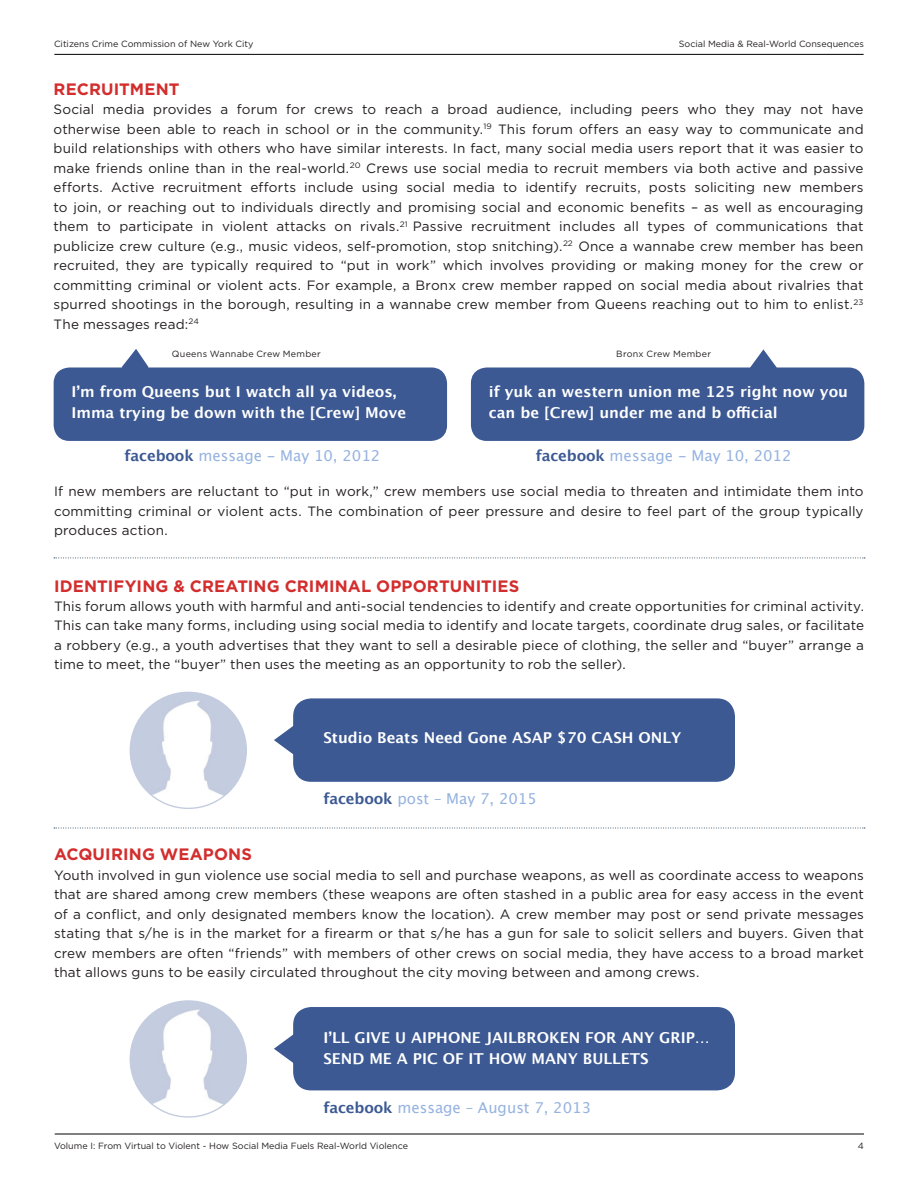
<style>
.page{position:relative;width:918px;height:1188px;background:#fff}
.page>*{position:absolute;margin:0;border:0;box-sizing:border-box;transform-origin:0 0}
.t1{font:700 16.5px "Gotham";letter-spacing:.01em;color:#d32d2d}
.t2{font:700 15px/21px "Lucida Grande";color:#fff}
.t3{font:15px "Lucida Grande";color:#96b3e0}
.t4{font:13.5px/19.5px "Gotham";letter-spacing:.01em;color:#231f20;text-align:justify}
.t5{font:9px "Gotham";color:#231f20}
.t6{font:9px "Gotham";letter-spacing:.03em;color:#231f20}
.s1{font-weight:700;color:#3c5993}
</style>
<div class="page">
<svg style="left:54px;top:558px;width:811px;height:1px"></svg>
<svg style="left:54px;top:828px;width:811px;height:1px"></svg>
<img style="left:130px;top:1004px;width:116px;height:112px">
<div style="left:293px;top:1007px;width:442px;height:83px;background:#3c5993;border-radius:18px"></div>
<svg style="left:274px;top:1033px;width:20px;height:31px"></svg>
<img style="left:130px;top:695px;width:116px;height:113px">
<div style="left:293px;top:698px;width:442px;height:84px;background:#3c5993;border-radius:18px"></div>
<svg style="left:274px;top:725px;width:20px;height:30px"></svg>
<div style="left:54px;top:368px;width:393px;height:73px;background:#3c5993;border-radius:16px"></div>
<svg style="left:122px;top:349px;width:27px;height:19px"></svg>
<div style="left:471px;top:368px;width:393px;height:73px;background:#3c5993;border-radius:16px"></div>
<svg style="left:750px;top:349px;width:27px;height:19px"></svg>
<hr style="left:55px;top:1134px;width:809px;height:1px;background:#000">
<hr style="left:54px;top:54px;width:810px;height:1px;background:#000">
<p class="t5" style="left:54px;top:38px;width:201px">Citizens Crime Commission of New York City</p>
<p class="t5" style="left:679px;top:38px;width:187px">Social Media &amp; Real-World Consequences</p>
<p class="t1" style="left:54px;top:79px;width:127px">RECRUITMENT</p>
<p class="t4" style="left:54px;top:99px;width:812px">Social media provides a forum for crews to reach a broad audience, including peers who they may not have otherwise been able to reach in school or in the community.<sup>19</sup> This forum offers an easy way to communicate and build relationships with others who have similar interests. In fact, many social media users report that it was easier to make friends online than in the real-world.<sup>20</sup> Crews use social media to recruit members via both active and passive efforts. Active recruitment efforts include using social media to identify recruits, posts soliciting new members to join, or reaching out to individuals directly and promising social and economic benefits – as well as encouraging them to participate in violent attacks on rivals.<sup>21</sup> Passive recruitment includes all types of communications that publicize crew culture (e.g., music videos, self-promotion, stop snitching).<sup>22</sup> Once a wannabe crew member has been recruited, they are typically required to “put in work” which involves providing or making money for the crew or committing criminal or violent acts. For example, a Bronx crew member rapped on social media about rivalries that spurred shootings in the borough, resulting in a wannabe crew member from Queens reaching out to him to enlist.<sup>23<br></sup>The messages read:<sup>24</sup></p>
<p class="t6" style="left:172px;top:349px;width:151px">Queens Wannabe Crew Member</p>
<p class="t2" style="left:72px;top:381px;width:336px">I’m from Queens but I watch all ya videos,<br>Imma trying be down with the [Crew] Move</p>
<p class="t2" style="left:489px;top:381px;width:361px">if yuk an western union me 125 right now you can be [Crew] under me and b official</p>
<p class="t6" style="left:616px;top:349px;width:96px">Bronx Crew Member</p>
<p class="t3" style="left:124px;top:447px;width:257px"><span class="s1">facebook</span> message - May 10, 2012</p>
<p class="t3" style="left:536px;top:447px;width:257px"><span class="s1">facebook</span> message - May 10, 2012</p>
<p class="t4" style="left:54px;top:482px;width:811px">If new members are reluctant to “put in work,” crew members use social media to threaten and intimidate them into committing criminal or violent acts. The combination of peer pressure and desire to feel part of the group typically produces action.</p>
<p class="t1" style="left:54px;top:576px;width:467px">IDENTIFYING &amp; CREATING CRIMINAL OPPORTUNITIES</p>
<p class="t4" style="left:54px;top:596px;width:812px">This forum allows youth with harmful and anti-social tendencies to identify and create opportunities for criminal activity.<br>This can take many forms, including using social media to identify and locate targets, coordinate drug sales, or facilitate a robbery (e.g., a youth advertises that they want to sell a desirable piece of clothing, the seller and “buyer” arrange a time to meet, the “buyer” then uses the meeting as an opportunity to rob the seller).</p>
<p class="t2" style="left:323px;top:727px;width:360px">Studio Beats Need Gone ASAP $70 CASH ONLY</p>
<p class="t3" style="left:323px;top:790px;width:215px"><span class="s1">facebook</span> post – May 7, 2015</p>
<p class="t1" style="left:54px;top:845px;width:200px">ACQUIRING WEAPONS</p>
<p class="t4" style="left:54px;top:865px;width:812px">Youth involved in gun violence use social media to sell and purchase weapons, as well as coordinate access to weapons that are shared among crew members (these weapons are often stashed in a public area for easy access in the event of a conflict, and only designated members know the location). A crew member may post or send private messages stating that s/he is in the market for a firearm or that s/he has a gun for sale to solicit sellers and buyers. Given that crew members are often “friends” with members of other crews on social media, they have access to a broad market that allows guns to be easily circulated throughout the city moving between and among crews.</p>
<p class="t2" style="left:323px;top:1027px;width:388px">I’LL GIVE U AIPHONE JAILBROKEN FOR ANY GRIP…<br>SEND ME A PIC OF IT HOW MANY BULLETS</p>
<p class="t3" style="left:323px;top:1099px;width:269px"><span class="s1">facebook</span> message – August 7, 2013</p>
<p class="t5" style="left:54px;top:1141px;width:356px">Volume I: From Virtual to Violent - How Social Media Fuels Real-World Violence</p>
<p class="t5" style="left:858px;top:1141px;width:8px">4</p>
</div>
